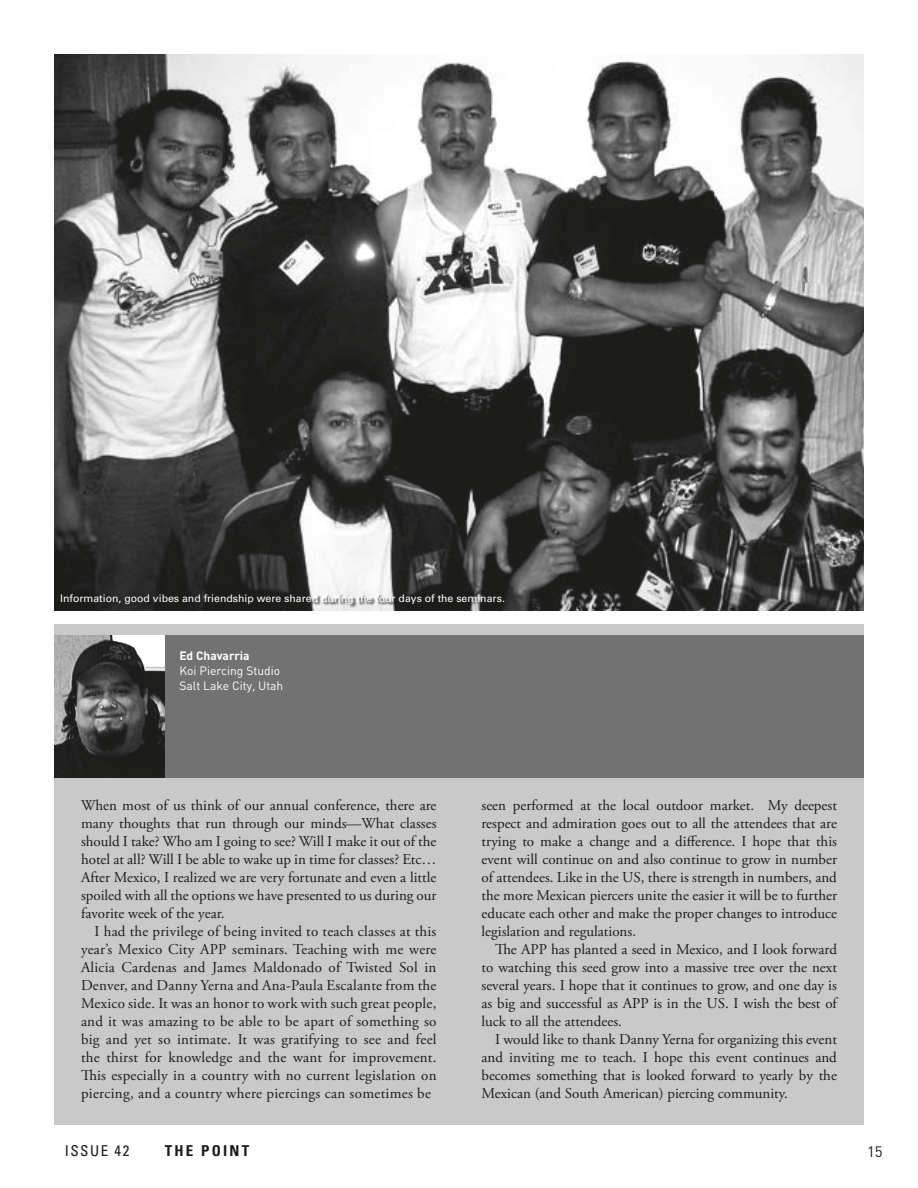
<style>
.page{position:relative;width:918px;height:1188px;background:#fff}
.page>*{position:absolute;margin:0;border:0;box-sizing:border-box;transform-origin:0 0}
.t1{font:15px/18px "Adobe Garamond Pro";color:#1c1c1a;text-align:justify}
.t2{font:700 condensed 15px "Univers LT Std";letter-spacing:.15em;color:#1c1c1a}
.t3{font:condensed 15px "Univers LT Std";letter-spacing:.1em;color:#1c1c1a}
.t4{font:15px "DIN";color:#1c1c1a}
.t5{font:12px/15px "DIN";color:#fff}
.t6{font:700 12px "DIN";color:#fff}
.t7{font:10.5px "Univers LT Std";color:#fff}
</style>
<div class="page">
<div style="left:54px;top:624px;width:810px;height:501px;background:#c9c9ca"></div>
<div style="left:165px;top:635px;width:699px;height:143px;background:#727273"></div>
<img style="left:54px;top:635px;width:111px;height:143px">
<img style="left:54px;top:54px;width:810px;height:557px">
<svg style="left:61px;top:594px;width:488px;height:17px;background:#40403e"></svg>
<p class="t7" style="left:60px;top:592px;width:446px">Information, good vibes and friendship were shared during the four days of the seminars.</p>
<p class="t6" style="left:179px;top:648px;width:72px">Ed Chavarria</p>
<p class="t5" style="left:179px;top:663px;width:105px">Koi Piercing Studio<br>Salt Lake City, Utah</p>
<p class="t1" style="left:81px;top:797px;width:357px">When most of us think of our annual conference, there are many thoughts that run through our minds—What classes should I take? Who am I going to see? Will I make it out of the hotel at all? Will I be able to wake up in time for classes? Etc… After Mexico, I realized we are very fortunate and even a little spoiled with all the options we have presented to us during our favorite week of the year.</p>
<p class="t1" style="left:81px;top:923px;width:357px;text-indent:14px">I had the privilege of being invited to teach classes at this year’s Mexico City APP seminars. Teaching with me were Alicia Cardenas and James Maldonado of Twisted Sol in Denver, and Danny Yerna and Ana-Paula Escalante from the Mexico side. It was an honor to work with such great people, and it was amazing to be able to be apart of something so big and yet so intimate. It was gratifying to see and feel the thirst for knowledge and the want for improvement.<br>This especially in a country with no current legislation on piercing, and a country where piercings can sometimes be</p>
<p class="t1" style="left:482px;top:797px;width:357px">seen performed at the local outdoor market. My deepest respect and admiration goes out to all the attendees that are trying to make a change and a difference. I hope that this event will continue on and also continue to grow in number of attendees. Like in the US, there is strength in numbers, and the more Mexican piercers unite the easier it will be to further educate each other and make the proper changes to introduce legislation and regulations.</p>
<p class="t1" style="left:482px;top:941px;width:357px;text-indent:14px">The APP has planted a seed in Mexico, and I look forward to watching this seed grow into a massive tree over the next several years. I hope that it continues to grow, and one day is as big and successful as APP is in the US. I wish the best of luck to all the attendees.</p>
<p class="t1" style="left:482px;top:1031px;width:357px;text-indent:14px">I would like to thank Danny Yerna for organizing this event and inviting me to teach. I hope this event continues and becomes something that is looked forward to yearly by the Mexican (and South American) piercing community.</p>
<p class="t3" style="left:65px;top:1141px;width:66px">ISSUE 42</p>
<p class="t2" style="left:165px;top:1141px;width:86px">THE POINT</p>
<p class="t4" style="left:867px;top:1142px;width:17px">15</p>
</div>
